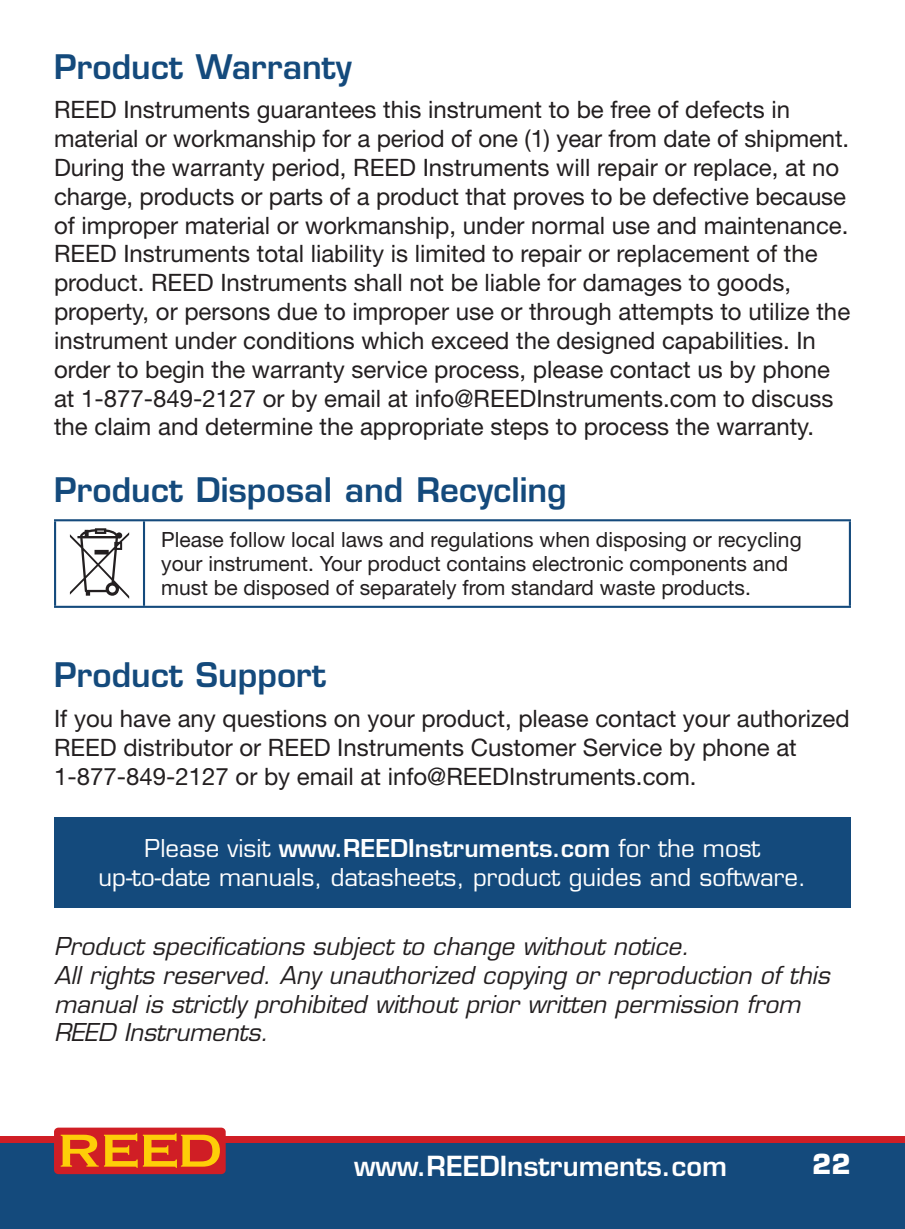
<style>
.page{position:relative;width:905px;height:1229px;background:#fff}
.page>*{position:absolute;margin:0;border:0;box-sizing:border-box;transform-origin:0 0}
.t1{font:600 33px "Eurostile LT Std";color:#144a7c}
.t2{font:600 27px "Eurostile LT Std";color:#fff}
.t3{font:700 27px "Eurostile LT Std";color:#fff}
.t4{font:24px/28.8px "Helvetica Neue LT Std";color:#231f20}
.t5{font:italic 24px/28.8px "Eurostile LT Std";color:#231f20}
.t6{font:24px/28.8px "Eurostile LT Std";color:#fff;text-align:center}
.t7{font:21px/24px "Helvetica Neue LT Std";color:#231f20}
.s1{font-weight:600}
</style>
<div class="page">
<div style="left:0;top:1137px;width:904px;height:91px;background:#144a7c"></div>
<div style="left:0;top:1136px;width:904px;height:6px;background:#d01e25"></div>
<div style="left:54px;top:1127px;width:172px;height:47px;background:#d01e25;border-radius:4px"></div>
<svg style="left:61px;top:1133px;width:159px;height:34px"></svg>
<hr style="left:54px;top:519px;width:90px;height:2px;background:#144a7c">
<hr style="left:54px;top:521px;width:2px;height:85px;background:#144a7c">
<hr style="left:144px;top:519px;width:707px;height:2px;background:#144a7c">
<hr style="left:143px;top:521px;width:2px;height:85px;background:#144a7c">
<hr style="left:848px;top:521px;width:2px;height:85px;background:#144a7c">
<hr style="left:54px;top:606px;width:90px;height:2px;background:#144a7c">
<hr style="left:144px;top:606px;width:707px;height:2px;background:#144a7c">
<svg style="left:70px;top:528px;width:59px;height:71px"></svg>
<div style="left:54px;top:817px;width:796px;height:90px;background:#144a7c"></div>
<h1 class="t1" style="left:54px;top:46px;width:299px">Product Warranty</h1>
<p class="t4" style="left:54px;top:95px;width:797px">REED Instruments guarantees this instrument to be free of defects in material or workmanship for a period of one (1) year from date of shipment.<br>During the warranty period, REED Instruments will repair or replace, at no charge, products or parts of a product that proves to be defective because of improper material or workmanship, under normal use and maintenance.<br>REED Instruments total liability is limited to repair or replacement of the product. REED Instruments shall not be liable for damages to goods, property, or persons due to improper use or through attempts to utilize the instrument under conditions which exceed the designed capabilities. In order to begin the warranty service process, please contact us by phone at 1-877-849-2127 or by email at info@REEDInstruments.com to discuss the claim and determine the appropriate steps to process the warranty.</p>
<h1 class="t1" style="left:54px;top:469px;width:514px">Product Disposal and Recycling</h1>
<p class="t7" style="left:161px;top:527px;width:642px">Please follow local laws and regulations when disposing or recycling your instrument. Your product contains electronic components and must be disposed of separately from standard waste products.</p>
<h1 class="t1" style="left:54px;top:654px;width:273px">Product Support</h1>
<p class="t4" style="left:54px;top:704px;width:797px">If you have any questions on your product, please contact your authorized<br>REED distributor or REED Instruments Customer Service by phone at<br>1-877-849-2127 or by email at info@REEDInstruments.com.</p>
<p class="t6" style="left:99px;top:833px;width:709px">Please visit <span class="s1">www.REEDInstruments.com</span> for the most up-to-date manuals, datasheets, product guides and software.</p>
<p class="t5" style="left:54px;top:932px;width:777px">Product specifications subject to change without notice.<br>All rights reserved. Any unauthorized copying or reproduction of this manual is strictly prohibited without prior written permission from REED Instruments.</p>
<p class="t2" style="left:354px;top:1148px;width:374px">www.REEDInstruments.com</p>
<p class="t3" style="left:812px;top:1147px;width:40px">22</p>
</div>
